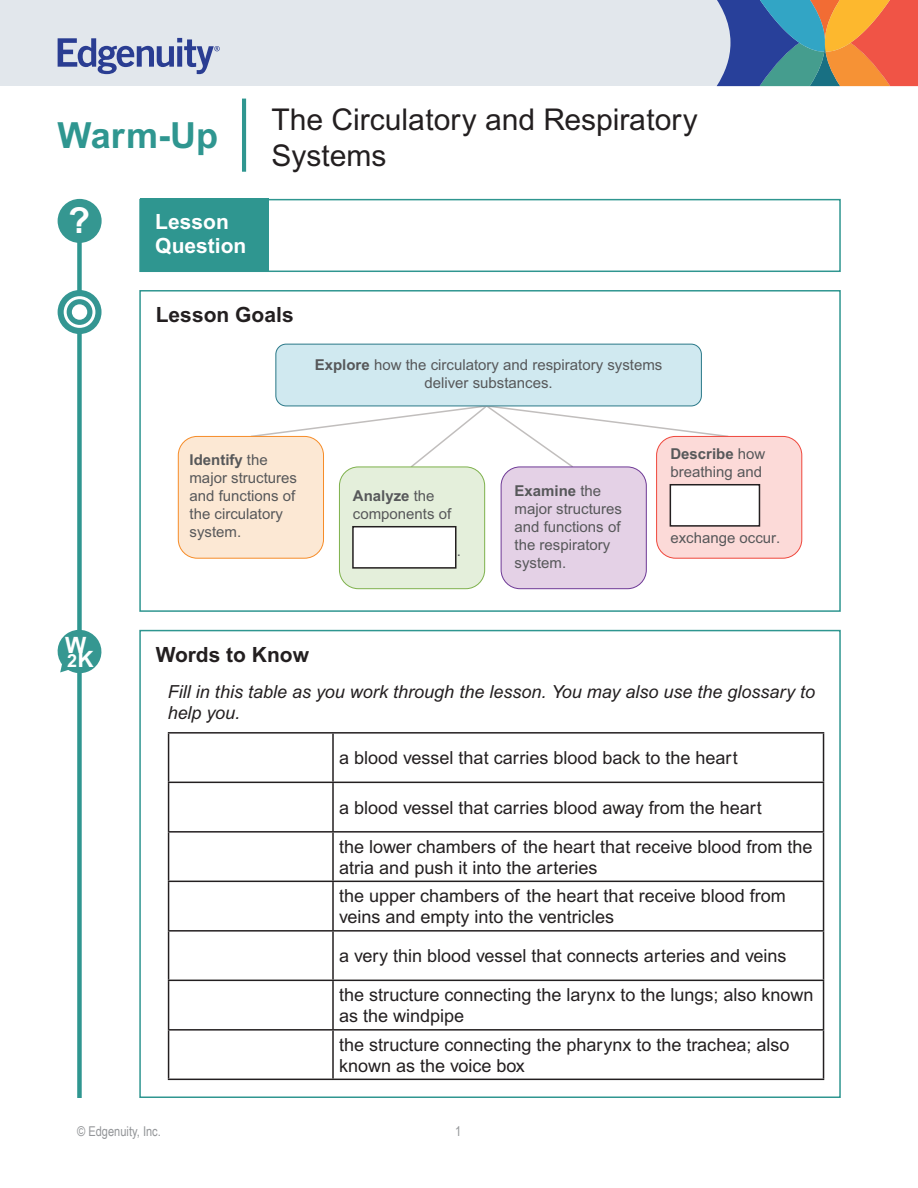
<style>
.page{position:relative;width:918px;height:1188px;background:#fff}
.page>*{position:absolute;margin:0;border:0;box-sizing:border-box;transform-origin:0 0}
.t1{font:700 36px "Arial MT Pro";color:#2f9690}
.t2{font:700 36px "Arial";color:#fff}
.t3{font:30px/36px "Arial MT Pro";color:#231f20}
.t4{font:700 22.5px "Arial";color:#fff}
.t5{font:700 21px "Arial MT Pro";color:#231f20}
.t6{font:700 21px/24px "Arial MT Pro";color:#fff}
.t7{font:18px/39px "Arial MT Pro";color:#231f20}
.t8{font:italic 18px/21px "Arial MT Pro";color:#231f20}
.t9{font:700 18px "Arial";color:#fff}
.t10{font:15px/18px "Arial";color:#57585a}
.t11{font:13.5px "Arial Narrow";color:#939598}
.s1{font-size:22.5px}
.s2{font-weight:700}
</style>
<div class="page">
<div style="left:0;top:0;width:918px;height:86px;background:#e2e7ec"></div>
<svg style="left:716px;top:0;width:202px;height:86px;background:#937976"></svg>
<svg style="left:58px;top:38px;width:162px;height:36px"></svg>
<div style="left:77px;top:202px;width:5px;height:896px;background:#2f9690"></div>
<hr style="left:242px;top:99px;width:4px;height:73px;background:#2f9690">
<div style="left:58px;top:199px;width:44px;height:44px;background:#359791;border-radius:50%"></div>
<svg style="left:58px;top:290px;width:44px;height:44px"></svg>
<svg style="left:65px;top:298px;width:29px;height:28px"></svg>
<div style="left:64px;top:296px;width:31px;height:32px;border:3px solid #fff;border-radius:50%"></div>
<div style="left:72px;top:304px;width:15px;height:16px;background:#fff;border-radius:50%"></div>
<hr style="left:168px;top:732px;width:165px;height:2px;background:#231f20">
<hr style="left:168px;top:734px;width:1px;height:48px;background:#231f20">
<hr style="left:333px;top:732px;width:491px;height:2px;background:#231f20">
<hr style="left:332px;top:734px;width:2px;height:48px;background:#231f20">
<hr style="left:823px;top:734px;width:1px;height:48px;background:#231f20">
<hr style="left:168px;top:782px;width:165px;height:1px;background:#231f20">
<hr style="left:168px;top:783px;width:1px;height:48px;background:#231f20">
<hr style="left:333px;top:782px;width:491px;height:1px;background:#231f20">
<hr style="left:332px;top:783px;width:2px;height:48px;background:#231f20">
<hr style="left:823px;top:783px;width:1px;height:48px;background:#231f20">
<hr style="left:168px;top:831px;width:165px;height:2px;background:#231f20">
<hr style="left:168px;top:833px;width:1px;height:48px;background:#231f20">
<hr style="left:333px;top:831px;width:491px;height:2px;background:#231f20">
<hr style="left:332px;top:833px;width:2px;height:48px;background:#231f20">
<hr style="left:823px;top:833px;width:1px;height:48px;background:#231f20">
<hr style="left:168px;top:881px;width:165px;height:1px;background:#231f20">
<hr style="left:168px;top:882px;width:1px;height:48px;background:#231f20">
<hr style="left:333px;top:881px;width:491px;height:1px;background:#231f20">
<hr style="left:332px;top:882px;width:2px;height:48px;background:#231f20">
<hr style="left:823px;top:882px;width:1px;height:48px;background:#231f20">
<hr style="left:168px;top:930px;width:165px;height:2px;background:#231f20">
<hr style="left:168px;top:932px;width:1px;height:48px;background:#231f20">
<hr style="left:333px;top:930px;width:491px;height:2px;background:#231f20">
<hr style="left:332px;top:932px;width:2px;height:48px;background:#231f20">
<hr style="left:823px;top:932px;width:1px;height:48px;background:#231f20">
<hr style="left:168px;top:980px;width:165px;height:1px;background:#231f20">
<hr style="left:168px;top:981px;width:1px;height:48px;background:#231f20">
<hr style="left:333px;top:980px;width:491px;height:1px;background:#231f20">
<hr style="left:332px;top:981px;width:2px;height:48px;background:#231f20">
<hr style="left:823px;top:981px;width:1px;height:48px;background:#231f20">
<hr style="left:168px;top:1029px;width:165px;height:2px;background:#231f20">
<hr style="left:168px;top:1031px;width:1px;height:48px;background:#231f20">
<hr style="left:333px;top:1029px;width:491px;height:2px;background:#231f20">
<hr style="left:332px;top:1031px;width:2px;height:48px;background:#231f20">
<hr style="left:823px;top:1031px;width:1px;height:48px;background:#231f20">
<hr style="left:168px;top:1079px;width:165px;height:1px;background:#231f20">
<hr style="left:333px;top:1079px;width:491px;height:1px;background:#231f20">
<div style="left:139px;top:630px;width:702px;height:468px;border:2px solid #2f9690"></div>
<svg style="left:249px;top:404px;width:481px;height:65px"></svg>
<div style="left:276px;top:344px;width:425px;height:62px;background:#d0e9f0;border-radius:10px"></div>
<div style="left:275px;top:344px;width:427px;height:62px;border:1px solid #297888;border-radius:10px"></div>
<div style="left:178px;top:436px;width:146px;height:122px;background:#fce8d4;border-radius:19px"></div>
<div style="left:178px;top:436px;width:146px;height:123px;border:1px solid #f68c28;border-radius:19px"></div>
<div style="left:339px;top:467px;width:146px;height:122px;background:#e4efdb;border-radius:19px"></div>
<div style="left:339px;top:467px;width:146px;height:122px;border:1px solid #7eb14c;border-radius:19px"></div>
<div style="left:657px;top:436px;width:145px;height:122px;background:#fcdad8;border-radius:19px"></div>
<div style="left:656px;top:436px;width:146px;height:123px;border:1px solid #ef473c;border-radius:19px"></div>
<div style="left:501px;top:467px;width:145px;height:122px;background:#e4d1e6;border-radius:19px"></div>
<div style="left:501px;top:467px;width:146px;height:122px;border:1px solid #6e3996;border-radius:19px"></div>
<div style="left:353px;top:527px;width:103px;height:41px;background:#fff"></div>
<div style="left:352px;top:526px;width:105px;height:43px;border:2px solid #231f20"></div>
<div style="left:670px;top:485px;width:89px;height:41px;background:#fff"></div>
<div style="left:670px;top:484px;width:90px;height:43px;border:2px solid #231f20"></div>
<div style="left:139px;top:290px;width:702px;height:322px;border:2px solid #2f9690"></div>
<div style="left:139px;top:199px;width:702px;height:73px;border:2px solid #2f9690"></div>
<div style="left:140px;top:199px;width:129px;height:73px;background:#2f9690"></div>
<svg style="left:58px;top:630px;width:43px;height:45px"></svg>
<h1 class="t1" style="left:58px;top:114px;width:162px">Warm-Up</h1>
<h1 class="t2" style="left:68px;top:197px;width:23px">?</h1>
<p class="t6" style="left:155px;top:210px;width:93px">Lesson<br>Question</p>
<h2 class="t3" style="left:272px;top:103px;width:428px">The Circulatory and Respiratory<br>Systems</h2>
<p class="t4" style="left:65px;top:630px;width:23px">W</p>
<p class="t9" style="left:67px;top:649px;width:28px">2<span class="s1">K</span></p>
<p class="t5" style="left:156px;top:302px;width:139px">Lesson Goals</p>
<p class="t10" style="left:315px;top:356px;width:349px;text-align:center"><span class="s2">Explore</span> how the circulatory and respiratory systems deliver substances.</p>
<p class="t10" style="left:190px;top:451px;width:109px"><span class="s2">Identify</span> the major structures and functions of the circulatory system.</p>
<p class="t10" style="left:353px;top:487px;width:100px"><span class="s2">Analyze</span> the components of</p>
<p class="t10" style="left:457px;top:542px;width:6px">.</p>
<p class="t10" style="left:515px;top:482px;width:109px"><span class="s2">Examine</span> the major structures and functions of the respiratory system.</p>
<p class="t10" style="left:670px;top:445px;width:97px"><span class="s2">Describe</span> how breathing and</p>
<p class="t10" style="left:670px;top:529px;width:112px">exchange occur.</p>
<p class="t5" style="left:156px;top:642px;width:155px">Words to Know</p>
<p class="t8" style="left:168px;top:682px;width:649px">Fill in this table as you work through the lesson. You may also use the glossary to help you.</p>
<p class="t7" style="left:339px;top:739px;width:400px">a blood vessel that carries blood back to the heart</p>
<p class="t7" style="left:339px;top:789px;width:475px">a blood vessel that carries blood away from the heart<br>the lower chambers of the heart that receive blood from the</p>
<p class="t7" style="left:339px;top:854px;width:448px;line-height:28.5px">atria and push it into the arteries<br>the upper chambers of the heart that receive blood from</p>
<p class="t7" style="left:339px;top:898px;width:476px">veins and empty into the ventricles<br>a very thin blood vessel that connects arteries and veins the structure connecting the larynx to the lungs; also known</p>
<p class="t7" style="left:339px;top:1002px;width:452px;line-height:28.5px">as the windpipe<br>the structure connecting the pharynx to the trachea; also</p>
<p class="t7" style="left:339px;top:1047px;width:187px">known as the voice box</p>
<p class="t11" style="left:77px;top:1122px;width:85px">© Edgenuity, Inc.</p>
<p class="t11" style="left:455px;top:1122px;width:8px">1</p>
</div>
